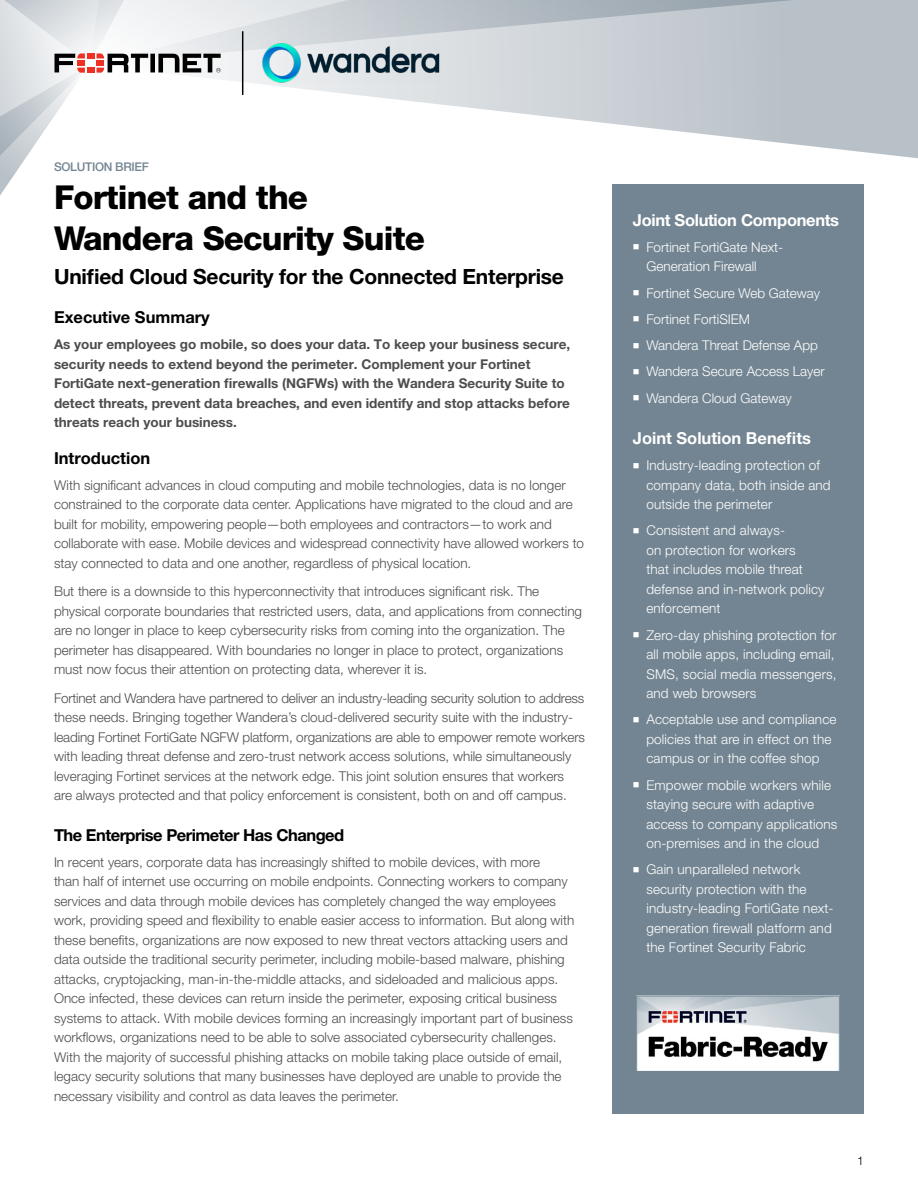
<style>
.page{position:relative;width:918px;height:1188px;background:#fff}
.page>*{position:absolute;margin:0;border:0;box-sizing:border-box;transform-origin:0 0}
.t1{font:800 33px/40.5px "Helvetica Neue LT Pro";letter-spacing:-.025em;color:#000}
.t2{font:700 21px "Helvetica Neue LT Pro";letter-spacing:-.01em;color:#000}
.t3{font:700 16.5px "Helvetica Neue LT Pro";letter-spacing:-.03em;color:#000}
.t4{font:700 16.5px "Helvetica Neue LT Pro";color:#000}
.t5{font:700 16.5px "Helvetica Neue LT Pro";letter-spacing:-.02em;color:#fff}
.t6{font:700 16.5px "Helvetica Neue LT Pro";color:#fff}
.t7{font:300 13.5px/19.5px "Helvetica Neue LT Pro";color:#4d4d4f}
.t8{font:300 13.5px/19.5px "Helvetica Neue LT Pro";letter-spacing:.01em;color:#fff}
.t9{font:700 13.5px/19.5px "Helvetica Neue LT Pro";color:#4d4d4f}
.t10{font:500 12px "Helvetica Neue LT Pro";letter-spacing:-.025em;color:#738592}
.t11{font:300 12px "Helvetica Neue LT Pro";color:#000}
</style>
<div class="page">
<svg style="left:221px;top:65px;width:697px;height:94px"></svg>
<svg style="left:221px;top:0;width:697px;height:65px;background:#c4cad0"></svg>
<svg style="left:0;top:0;width:221px;height:195px"></svg>
<div style="left:612px;top:185px;width:252px;height:929px;background:#738592"></div>
<img style="left:637px;top:996px;width:202px;height:75px">
<hr style="left:242px;top:31px;width:1px;height:64px;background:#000">
<img style="left:263px;top:42px;width:178px;height:42px">
<p class="t10" style="left:54px;top:160px;width:97px">SOLUTION BRIEF</p>
<h1 class="t1" style="left:54px;top:177px;width:372px">Fortinet and the<br>Wandera Security Suite</h1>
<h2 class="t2" style="left:54px;top:263px;width:512px">Unified Cloud Security for the Connected Enterprise</h2>
<p class="t4" style="left:54px;top:307px;width:157px">Executive Summary</p>
<p class="t9" style="left:54px;top:334px;width:518px">As your employees go mobile, so does your data. To keep your business secure, security needs to extend beyond the perimeter. Complement your Fortinet FortiGate next-generation firewalls (NGFWs) with the Wandera Security Suite to detect threats, prevent data breaches, and even identify and stop attacks before threats reach your business.</p>
<p class="t4" style="left:54px;top:448px;width:98px">Introduction</p>
<p class="t7" style="left:54px;top:475px;width:532px">With significant advances in cloud computing and mobile technologies, data is no longer constrained to the corporate data center. Applications have migrated to the cloud and are built for mobility, empowering people—both employees and contractors—to work and collaborate with ease. Mobile devices and widespread connectivity have allowed workers to stay connected to data and one another, regardless of physical location.</p>
<p class="t7" style="left:54px;top:582px;width:530px">But there is a downside to this hyperconnectivity that introduces significant risk. The physical corporate boundaries that restricted users, data, and applications from connecting are no longer in place to keep cybersecurity risks from coming into the organization. The perimeter has disappeared. With boundaries no longer in place to protect, organizations must now focus their attention on protecting data, wherever it is.</p>
<p class="t7" style="left:54px;top:688px;width:533px">Fortinet and Wandera have partnered to deliver an industry-leading security solution to address these needs. Bringing together Wandera’s cloud-delivered security suite with the industry&shy;leading Fortinet FortiGate NGFW platform, organizations are able to empower remote workers with leading threat defense and zero-trust network access solutions, while simultaneously leveraging Fortinet services at the network edge. This joint solution ensures that workers are always protected and that policy enforcement is consistent, both on and off campus.</p>
<p class="t3" style="left:54px;top:825px;width:292px">The Enterprise Perimeter Has Changed</p>
<p class="t7" style="left:54px;top:852px;width:522px">In recent years, corporate data has increasingly shifted to mobile devices, with more<br>than half of internet use occurring on mobile endpoints. Connecting workers to company services and data through mobile devices has completely changed the way employees work, providing speed and flexibility to enable easier access to information. But along with these benefits, organizations are now exposed to new threat vectors attacking users and data outside the traditional security perimeter, including mobile-based malware, phishing attacks, cryptojacking, man-in-the-middle attacks, and sideloaded and malicious apps.<br>Once infected, these devices can return inside the perimeter, exposing critical business systems to attack. With mobile devices forming an increasingly important part of business workflows, organizations need to be able to solve associated cybersecurity challenges.<br>With the majority of successful phishing attacks on mobile taking place outside of email, legacy security solutions that many businesses have deployed are unable to provide the necessary visibility and control as data leaves the perimeter.</p>
<p class="t5" style="left:633px;top:210px;width:208px">Joint Solution Components</p>
<p class="t8" style="left:646px;top:237px;width:138px;text-indent:-14px">■ Fortinet FortiGate Next-<br>Generation Firewall</p>
<p class="t8" style="left:633px;top:283px;width:189px">■ Fortinet Secure Web Gateway</p>
<p class="t8" style="left:633px;top:309px;width:119px">■ Fortinet FortiSIEM</p>
<p class="t8" style="left:633px;top:335px;width:187px">■ Wandera Threat Defense App</p>
<p class="t8" style="left:633px;top:362px;width:193px">■ Wandera Secure Access Layer</p>
<p class="t8" style="left:633px;top:388px;width:160px">■ Wandera Cloud Gateway</p>
<p class="t6" style="left:633px;top:428px;width:180px">Joint Solution Benefits</p>
<p class="t8" style="left:646px;top:455px;width:186px;text-indent:-14px">■ Industry-leading protection of company data, both inside and outside the perimeter</p>
<p class="t8" style="left:646px;top:521px;width:180px;text-indent:-14px">■ Consistent and always-<br>on protection for workers<br>that includes mobile threat defense and in-network policy enforcement</p>
<p class="t8" style="left:646px;top:625px;width:192px;text-indent:-14px">■ Zero-day phishing protection for all mobile apps, including email,<br>SMS, social media messengers, and web browsers</p>
<p class="t8" style="left:646px;top:710px;width:192px;text-indent:-14px">■ Acceptable use and compliance policies that are in effect on the campus or in the coffee shop</p>
<p class="t8" style="left:646px;top:775px;width:192px;text-indent:-14px">■ Empower mobile workers while staying secure with adaptive access to company applications on-premises and in the cloud</p>
<p class="t8" style="left:646px;top:860px;width:189px;text-indent:-14px">■ Gain unparalleled network security protection with the industry-leading FortiGate next&shy;generation firewall platform and the Fortinet Security Fabric</p>
<p class="t11" style="left:857px;top:1154px;width:8px">1</p>
</div>
